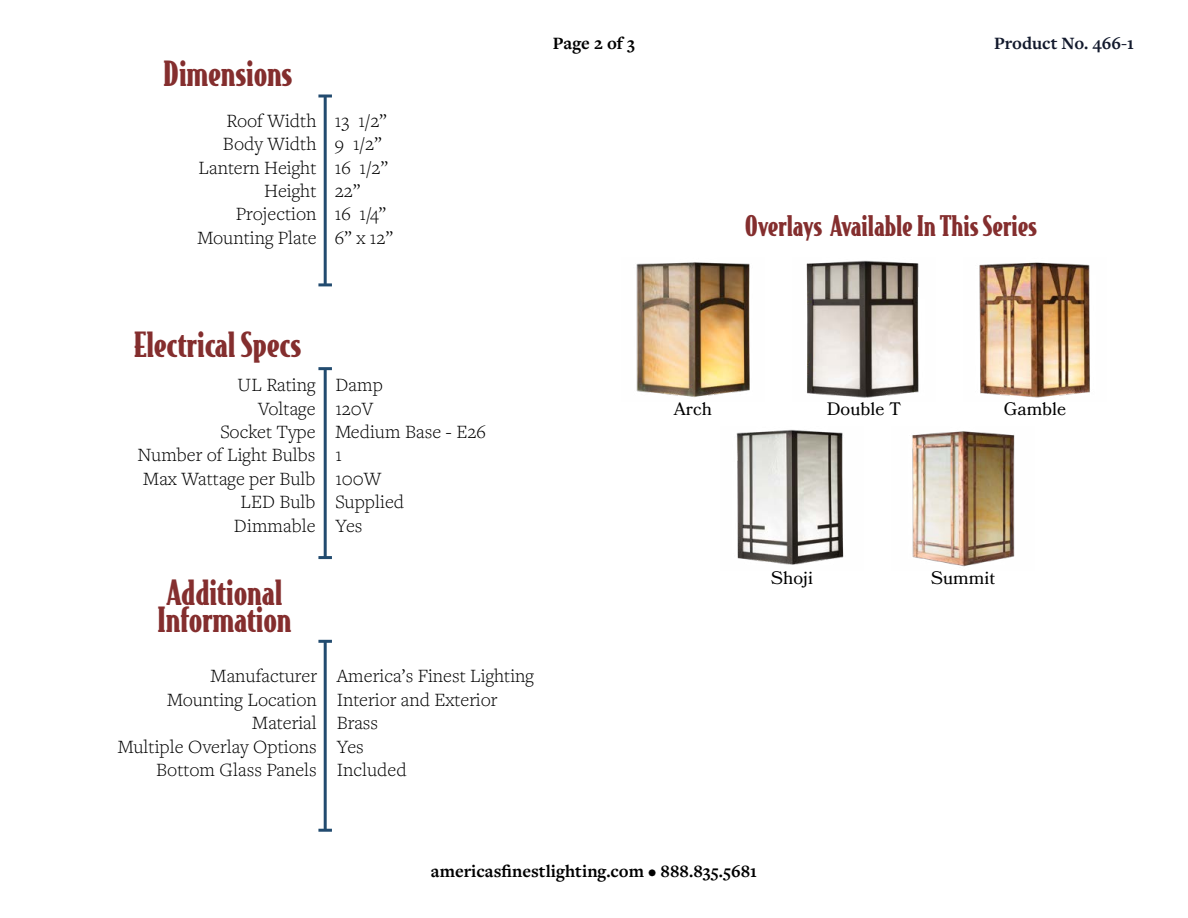
<style>
.page{position:relative;width:1188px;height:918px;background:#fff}
.page>*{position:absolute;margin:0;border:0;box-sizing:border-box;transform-origin:0 0}
.t1{font:900 33px/27px "Bodega Serif";color:#842e2e}
.t2{font:900 27px "Bodega Serif";color:#842e2e}
.t3{font:300 19.5px/23.4px "Freight Text Pro";color:#000}
.t4{font:700 18px "Freight Text Pro";color:#000}
.t5{font:18px "Bookmania";color:#000}
.t6{font:700 18px "Freight Text Pro";color:#131a2d}
</style>
<div class="page">
<hr style="left:324px;top:96px;width:3px;height:189px;background:#224b6f">
<svg style="left:318px;top:94px;width:14px;height:4px"></svg>
<hr style="left:318px;top:283px;width:14px;height:3px;background:#224b6f">
<hr style="left:324px;top:369px;width:3px;height:189px;background:#224b6f">
<hr style="left:318px;top:367px;width:14px;height:3px;background:#224b6f">
<hr style="left:318px;top:556px;width:14px;height:3px;background:#224b6f">
<hr style="left:324px;top:641px;width:3px;height:189px;background:#224b6f">
<hr style="left:318px;top:640px;width:14px;height:3px;background:#224b6f">
<hr style="left:318px;top:829px;width:14px;height:3px;background:#224b6f">
<img style="left:636px;top:262px;width:114px;height:135px">
<img style="left:912px;top:431px;width:103px;height:136px">
<img style="left:736px;top:429px;width:108px;height:136px">
<img style="left:979px;top:262px;width:111px;height:136px">
<img style="left:806px;top:260px;width:113px;height:138px">
<h1 class="t1" style="left:164px;top:58px;width:130px">Dimensions</h1>
<p class="t3" style="left:198px;top:108px;width:120px;text-align:right">Roof Width<br>Body Width<br>Lantern Height<br>Height<br>Projection<br>Mounting Plate</p>
<p class="t3" style="left:335px;top:108px;width:60px">13 1/2”<br>9 1/2”<br>16 1/2”<br>22”<br>16 1/4”<br>6” x 12”</p>
<p class="t4" style="left:553px;top:31px;width:84px">Page 2 of 3</p>
<h1 class="t1" style="left:134px;top:329px;width:169px">Electrical Specs</h1>
<p class="t3" style="left:138px;top:373px;width:179px;text-align:right">UL Rating<br>Voltage<br>Socket Type<br>Number of Light Bulbs<br>Max Wattage per Bulb<br>LED Bulb<br>Dimmable</p>
<p class="t3" style="left:335px;top:373px;width:152px">Damp<br>120V<br>Medium Base - E26<br>1<br>100W<br>Supplied<br>Yes</p>
<h1 class="t1" style="left:157px;top:577px;width:136px">Additional<br>Information</h1>
<p class="t3" style="left:118px;top:664px;width:201px;text-align:right">Manufacturer<br>Mounting Location<br>Material<br>Multiple Overlay Options<br>Bottom Glass Panels</p>
<p class="t3" style="left:337px;top:664px;width:199px">America’s Finest Lighting<br>Interior and Exterior<br>Brass<br>Yes<br>Included</p>
<p class="t6" style="left:994px;top:31px;width:141px">Product No. 466-1</p>
<h2 class="t2" style="left:745px;top:208px;width:294px">Overlays Available In This Series</h2>
<p class="t5" style="left:674px;top:398px;width:40px">Arch</p>
<p class="t5" style="left:827px;top:398px;width:76px">Double T</p>
<p class="t5" style="left:1004px;top:398px;width:64px">Gamble</p>
<p class="t5" style="left:771px;top:567px;width:44px">Shoji</p>
<p class="t5" style="left:931px;top:567px;width:66px">Summit</p>
<p class="t4" style="left:431px;top:859px;width:328px">americasfinestlighting.com • 888.835.5681</p>
</div>
